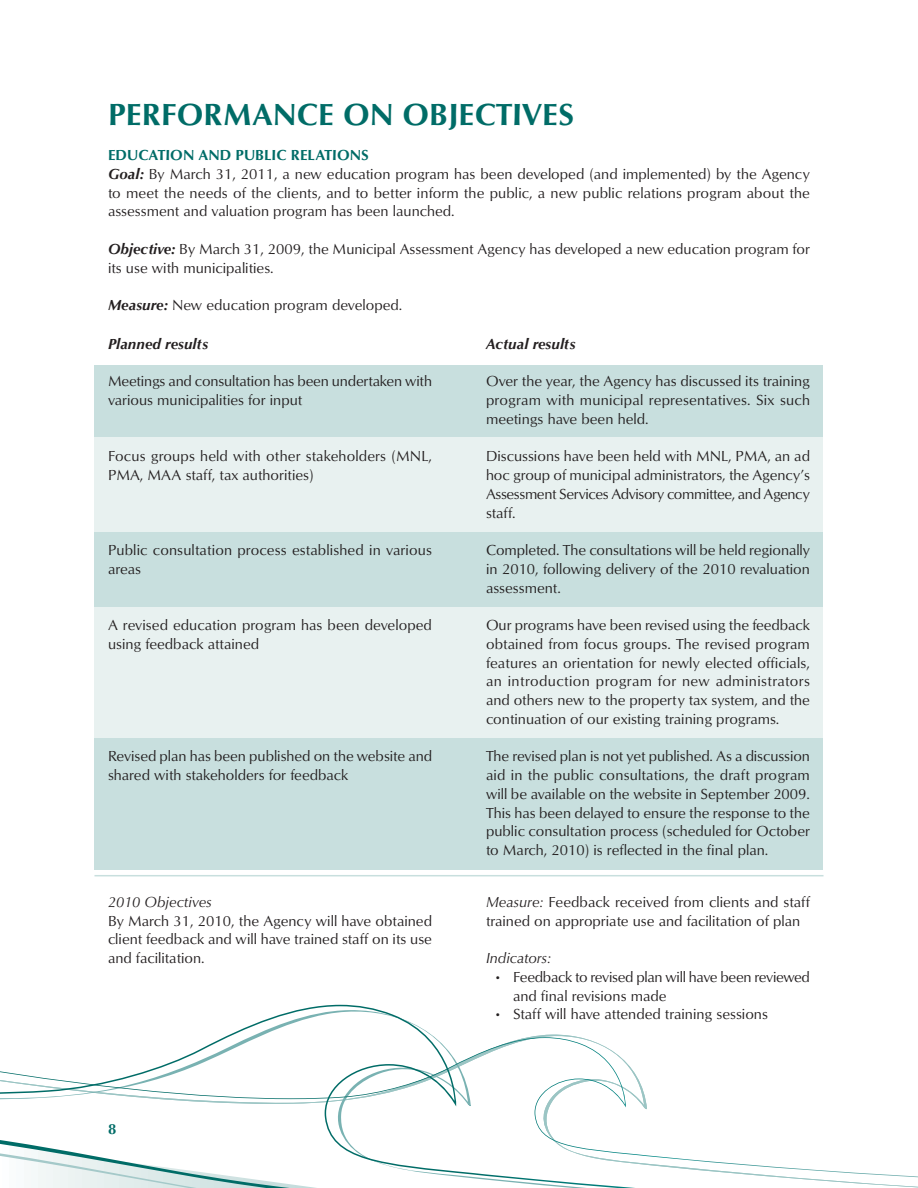
<style>
.page{position:relative;width:918px;height:1188px;background:#fff}
.page>*{position:absolute;margin:0;border:0;box-sizing:border-box;transform-origin:0 0}
.t1{font:31.5px "Optimum Bold DTC";color:#006c67}
.t2{font:15px/18.8px "Optimum Roman DTC";color:#231f20;text-align:justify}
.t3{font:15px/18.8px "Optimum Roman DTC";letter-spacing:-.02em;color:#231f20}
.t4{font:15px "Optimum Bold DTC";color:#006c67}
.t5{font:15px "Optimum Bold Italic DTC";color:#231f20}
.t6{font:15px "Optimum Roman Italic DTC";color:#231f20}
.s1{font-family:"Optimum Bold Italic DTC"}
.s2{font-family:"Optimum Roman Italic DTC"}
</style>
<div class="page">
<svg style="left:0;top:1005px;width:918px;height:183px"></svg>
<svg style="left:0;top:1118px;width:698px;height:14px"></svg>
<svg style="left:0;top:1132px;width:773px;height:56px"></svg>
<div style="left:94px;top:402px;width:730px;height:367px;background:#e8f1f0"></div>
<div style="left:94px;top:365px;width:729px;height:72px;background:#c8dfde"></div>
<div style="left:94px;top:532px;width:729px;height:75px;background:#c8dfde"></div>
<div style="left:94px;top:738px;width:729px;height:131px;background:#c8dfde"></div>
<hr style="left:94px;top:875px;width:730px;height:1px;background:#c8dfde">
<h1 class="t1" style="left:108px;top:103px;width:468px">PERFORMANCE ON OBJECTIVES</h1>
<p class="t4" style="left:108px;top:149px;width:262px">EDUCATION AND PUBLIC RELATIONS</p>
<p class="t2" style="left:108px;top:166px;width:704px"><span class="s1">Goal:</span> By March 31, 2011, a new education program has been developed (and implemented) by the Agency to meet the needs of the clients, and to better inform the public, a new public relations program about the assessment and valuation program has been launched.</p>
<p class="t2" style="left:108px;top:241px;width:704px"><span class="s1">Objective:</span> By March 31, 2009, the Municipal Assessment Agency has developed a new education program for its use with municipalities.</p>
<p class="t2" style="left:108px;top:297px;width:296px"><span class="s1">Measure:</span> New education program developed.</p>
<p class="t5" style="left:486px;top:338px;width:91px">Actual results</p>
<p class="t2" style="left:486px;top:374px;width:326px">Over the year, the Agency has discussed its training program with municipal representatives. Six such meetings have been held.</p>
<p class="t2" style="left:486px;top:449px;width:326px">Discussions have been held with MNL, PMA, an ad hoc group of municipal administrators, the Agency’s Assessment Services Advisory committee, and Agency staff.</p>
<p class="t2" style="left:486px;top:542px;width:326px">Completed. The consultations will be held regionally in 2010, following delivery of the 2010 revaluation assessment.</p>
<p class="t2" style="left:486px;top:617px;width:326px">Our programs have been revised using the feedback obtained from focus groups. The revised program features an orientation for newly elected officials, an introduction program for new administrators and others new to the property tax system, and the continuation of our existing training programs.</p>
<p class="t2" style="left:486px;top:749px;width:326px">The revised plan is not yet published. As a discussion aid in the public consultations, the draft program will be available on the website in September 2009.<br>This has been delayed to ensure the response to the public consultation process (scheduled for October to March, 2010) is reflected in the final plan.</p>
<p class="t5" style="left:108px;top:338px;width:102px">Planned results</p>
<p class="t2" style="left:108px;top:374px;width:326px">Meetings and consultation has been undertaken with various municipalities for input</p>
<p class="t2" style="left:108px;top:449px;width:326px">Focus groups held with other stakeholders (MNL,<br>PMA, MAA staff, tax authorities)</p>
<p class="t2" style="left:108px;top:542px;width:326px">Public consultation process established in various areas</p>
<p class="t2" style="left:108px;top:617px;width:325px">A revised education program has been developed using feedback attained</p>
<p class="t2" style="left:108px;top:749px;width:326px">Revised plan has been published on the website and shared with stakeholders for feedback</p>
<p class="t6" style="left:108px;top:896px;width:105px">2010 Objectives</p>
<p class="t2" style="left:108px;top:913px;width:326px">By March 31, 2010, the Agency will have obtained client feedback and will have trained staff on its use and facilitation.</p>
<p class="t4" style="left:108px;top:1123px;width:10px">8</p>
<p class="t2" style="left:486px;top:894px;width:325px"><span class="s2">Measure:</span> Feedback received from clients and staff trained on appropriate use and facilitation of plan</p>
<p class="t6" style="left:486px;top:952px;width:66px">Indicators:</p>
<p class="t3" style="left:513px;top:969px;width:298px;text-indent:-19px">• Feedback to revised plan will have been reviewed and final revisions made</p>
<p class="t2" style="left:494px;top:1006px;width:276px">• Staff will have attended training sessions</p>
</div>
